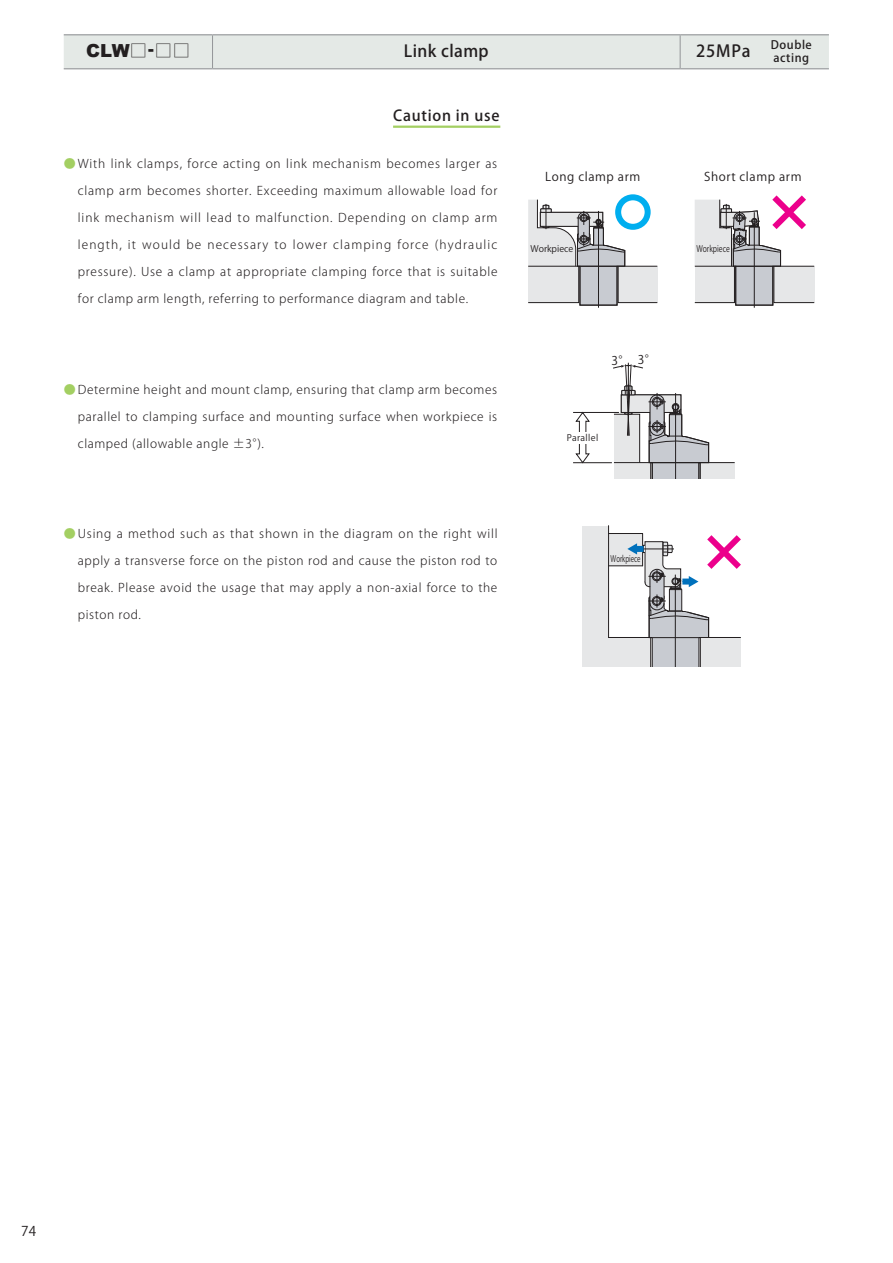
<style>
.page{position:relative;width:893px;height:1263px;background:#fff}
.page>*{position:absolute;margin:0;border:0;box-sizing:border-box;transform-origin:0 0}
.t1{font:900 18px "Arial";color:#231f20}
.t2{font:16.5px "Koz Go Pro Medium 90 msp RKSJ H";letter-spacing:.025em;color:#231f20}
.t3{font:15px "Koz Go Pro Medium 90 msp RKSJ H";letter-spacing:.05em;color:#231f20}
.t4{font:13.5px "Koz Go Pro Regular 90 msp RKSJ H";color:#231f20}
.t5{font:12px "Koz Go Pro Light 90 msp RKSJ H";letter-spacing:.06em;color:#231f20}
.t6{font:12px "Koz Go Pro Light 90 msp RKSJ H";letter-spacing:.095em;color:#231f20}
.t7{font:12px "Koz Go Pro Regular 90 msp RKSJ H";letter-spacing:.05em;color:#231f20}
.t8{font:11.55px/13px "Koz Go Pro Medium 90 msp RKSJ H";letter-spacing:.05em;color:#231f20}
.t9{font:9px "Koz Go Pro Regular 90 msp RKSJ H";color:#231f20}
.t10{font:9px "Koz Go Pro Regular 90 msp RKSJ H";color:#231f20;scale:.78 1}
.t11{font:9px "Koz Go Pro Regular 90 msp RKSJ H";color:#231f20;scale:.7 1}
.t12{font:9px "Koz Go Pro Regular 90 msp RKSJ H";letter-spacing:.04em;color:#231f20}
.s1{font-family:"Koz Go Pro Extra Light 90 msp RKSJ H";font-weight:400;font-size:17.25px}
.s2{font-size:17.25px}
.s3{font-family:"Koz Go Pro Regular 90 msp RKSJ H";color:#a3cf62}
</style>
<div class="page">
<div style="left:64px;top:35px;width:765px;height:33px;background:#e4e9e6"></div>
<hr style="left:212px;top:35px;width:1px;height:33px;background:#939598">
<hr style="left:680px;top:35px;width:1px;height:33px;background:#939598">
<hr style="left:64px;top:34px;width:149px;height:1px;background:#939598">
<hr style="left:213px;top:34px;width:467px;height:1px;background:#939598">
<hr style="left:680px;top:34px;width:149px;height:1px;background:#939598">
<hr style="left:64px;top:68px;width:149px;height:1px;background:#939598">
<hr style="left:213px;top:68px;width:467px;height:1px;background:#939598">
<hr style="left:680px;top:68px;width:149px;height:1px;background:#939598">
<hr style="left:573px;top:412px;width:46px;height:1px;background:#231f20">
<hr style="left:573px;top:462px;width:39px;height:1px;background:#231f20">
<svg style="left:575px;top:413px;width:15px;height:51px"></svg>
<hr style="left:754px;top:212px;width:1px;height:96px;background:#231f20">
<hr style="left:598px;top:211px;width:1px;height:97px;background:#231f20">
<svg style="left:528px;top:199px;width:130px;height:107px"></svg>
<div style="left:582px;top:526px;width:26px;height:142px;background:#e6e7e8"></div>
<div style="left:608px;top:638px;width:43px;height:37px;background:#e6e7e8"></div>
<div style="left:652px;top:638px;width:47px;height:38px;background:#c8cbd1"></div>
<div style="left:652px;top:637px;width:47px;height:39px;border:1px solid #231f20"></div>
<div style="left:700px;top:638px;width:40px;height:37px;background:#e6e7e8"></div>
<hr style="left:700px;top:637px;width:1px;height:38px;background:#231f20">
<hr style="left:650px;top:637px;width:1px;height:38px;background:#231f20">
<hr style="left:675px;top:575px;width:1px;height:101px;background:#231f20">
<hr style="left:608px;top:526px;width:1px;height:111px;background:#231f20">
<div style="left:566px;top:668px;width:174px;height:9px;background:#fff"></div>
<div style="left:615px;top:194px;width:36px;height:36px;border:6px solid #00aeef;border-radius:50%"></div>
<svg style="left:694px;top:195px;width:120px;height:111px"></svg>
<svg style="left:608px;top:529px;width:133px;height:109px"></svg>
<hr style="left:628px;top:363px;width:1px;height:72px;background:#231f20">
<svg style="left:613px;top:364px;width:122px;height:115px"></svg>
<div style="left:559px;top:432px;width:45px;height:11px;background:#fff"></div>
<hr style="left:393px;top:126px;width:107px;height:2px;background:#a3cf62">
<h1 class="t1" style="left:86px;top:37px;width:105px">CLW<span class="s1">□</span><span class="s2">-</span><span class="s1">□□</span></h1>
<h2 class="t2" style="left:404px;top:45px;width:86px">Link clamp</h2>
<h2 class="t2" style="left:696px;top:45px;width:73px">25MPa　</h2>
<p class="t8" style="left:771px;top:40px;width:43px">Double acting</p>
<p class="t3" style="left:393px;top:109px;width:108px">Caution in use</p>
<p class="t5" style="left:64px;top:159px;width:435px"><span class="s3">●</span> With link clamps, force acting on link mechanism becomes larger as</p>
<p class="t5" style="left:78px;top:186px;width:421px">clamp arm becomes shorter. Exceeding maximum allowable load for</p>
<p class="t5" style="left:78px;top:213px;width:421px">link mechanism will lead to malfunction. Depending on clamp arm</p>
<p class="t6" style="left:78px;top:240px;width:421px">length, it would be necessary to lower clamping force (hydraulic</p>
<p class="t5" style="left:78px;top:267px;width:421px">pressure). Use a clamp at appropriate clamping force that is suitable</p>
<p class="t5" style="left:78px;top:294px;width:392px">for clamp arm length, referring to performance diagram and table.</p>
<p class="t5" style="left:64px;top:385px;width:435px"><span class="s3">●</span> Determine height and mount clamp, ensuring that clamp arm becomes</p>
<p class="t5" style="left:78px;top:412px;width:421px">parallel to clamping surface and mounting surface when workpiece is</p>
<p class="t5" style="left:78px;top:439px;width:188px">clamped (allowable angle ±3°).</p>
<p class="t5" style="left:64px;top:529px;width:435px"><span class="s3">●</span> Using a method such as that shown in the diagram on the right will</p>
<p class="t5" style="left:78px;top:556px;width:421px">apply a transverse force on the piston rod and cause the piston rod to</p>
<p class="t5" style="left:78px;top:583px;width:421px">break. Please avoid the usage that may apply a non-axial force to the</p>
<p class="t5" style="left:78px;top:610px;width:65px">piston rod.</p>
<p class="t7" style="left:545px;top:172px;width:97px">Long clamp arm</p>
<p class="t7" style="left:704px;top:172px;width:99px">Short clamp arm</p>
<p class="t9" style="left:530px;top:245px;width:44px">Workpiece</p>
<p class="t10" style="left:696px;top:245px;width:44px">Workpiece</p>
<p class="t7" style="left:611px;top:356px;width:47px">3° 3°</p>
<p class="t12" style="left:567px;top:434px;width:33px">Parallel</p>
<p class="t11" style="left:610px;top:555px;width:44px">Workpiece</p>
<p class="t4" style="left:21px;top:1226px;width:16px">74</p>
</div>
